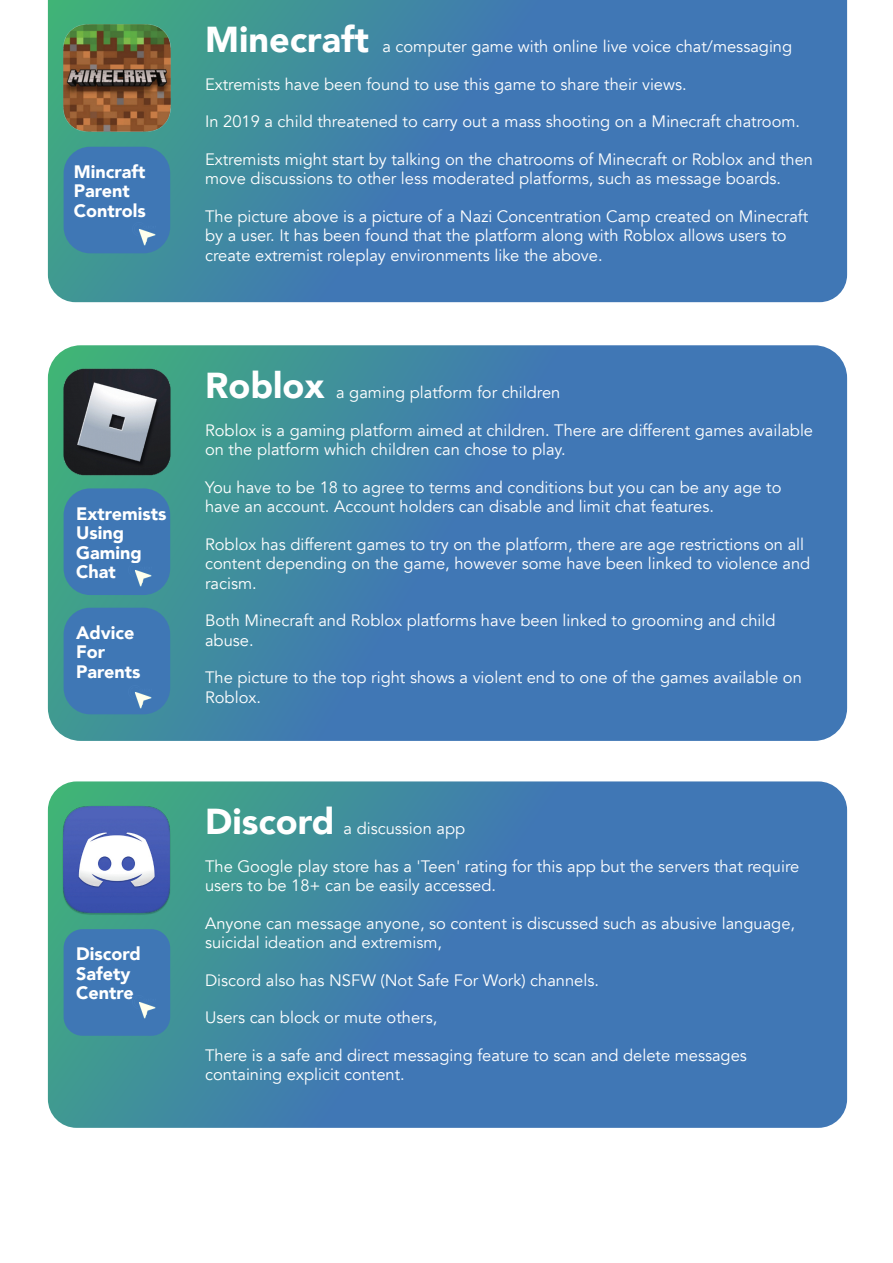
<style>
.page{position:relative;width:893px;height:1263px;background:#fff}
.page>*{position:absolute;margin:0;border:0;box-sizing:border-box;transform-origin:0 0}
.t1{font:900 36px "Avenir";color:#fff}
.t2{font:900 18px/19.5px "Avenir";color:#fff}
.t3{font:16.5px/19.5px "Avenir";color:#fff}
</style>
<div class="page">
<img style="left:48px;top:0;width:799px;height:302px">
<div style="left:64px;top:147px;width:106px;height:106px;background:#3f77b5;border-radius:27px"></div>
<img style="left:139px;top:229px;width:16px;height:16px">
<img style="left:48px;top:345px;width:799px;height:396px;border-radius:33px">
<div style="left:64px;top:488px;width:106px;height:107px;background:#3f77b5;border-radius:27px"></div>
<img style="left:135px;top:570px;width:17px;height:17px">
<div style="left:64px;top:608px;width:106px;height:106px;background:#3f77b5;border-radius:27px"></div>
<img style="left:135px;top:692px;width:17px;height:17px">
<img style="left:48px;top:781px;width:799px;height:347px;border-radius:29px">
<div style="left:64px;top:929px;width:106px;height:107px;background:#3f77b5;border-radius:19px"></div>
<img style="left:132px;top:997px;width:23px;height:22px">
<img style="left:63px;top:24px;width:107px;height:108px">
<img style="left:47px;top:345px;width:158px;height:160px">
<img style="left:51px;top:794px;width:132px;height:131px">
<p class="t2" style="left:74px;top:162px;width:73px">Mincraft<br>Parent<br>Controls</p>
<h1 class="t1" style="left:205px;top:16px;width:165px">Minecraft</h1>
<p class="t3" style="left:205px;top:74px;width:483px">Extremists have been found to use this game to share their views.</p>
<p class="t3" style="left:205px;top:112px;width:597px">In 2019 a child threatened to carry out a mass shooting on a Minecraft chatroom.</p>
<p class="t3" style="left:205px;top:149px;width:609px">Extremists might start by talking on the chatrooms of Minecraft or Roblox and then move discussions to other less moderated platforms, such as message boards.</p>
<p class="t3" style="left:205px;top:206px;width:605px">The picture above is a picture of a Nazi Concentration Camp created on Minecraft by a user. It has been found that the platform along with Roblox allows users to create extremist roleplay environments like the above.</p>
<p class="t3" style="left:382px;top:37px;width:411px">a computer game with online live voice chat/messaging</p>
<p class="t2" style="left:76px;top:504px;width:92px">Extremists<br>Using<br>Gaming<br>Chat</p>
<p class="t2" style="left:76px;top:623px;width:66px">Advice<br>For<br>Parents</p>
<h1 class="t1" style="left:205px;top:362px;width:121px">Roblox</h1>
<p class="t3" style="left:205px;top:420px;width:610px">Roblox is a gaming platform aimed at children. There are different games available on the platform which children can chose to play.</p>
<p class="t3" style="left:205px;top:477px;width:578px">You have to be 18 to agree to terms and conditions but you can be any age to have an account. Account holders can disable and limit chat features.</p>
<p class="t3" style="left:205px;top:534px;width:607px">Roblox has different games to try on the platform, there are age restrictions on all content depending on the game, however some have been linked to violence and racism.</p>
<p class="t3" style="left:205px;top:611px;width:572px">Both Minecraft and Roblox platforms have been linked to grooming and child abuse.</p>
<p class="t3" style="left:205px;top:668px;width:598px">The picture to the top right shows a violent end to one of the games available on<br>Roblox.</p>
<p class="t3" style="left:336px;top:383px;width:226px">a gaming platform for children</p>
<p class="t2" style="left:76px;top:945px;width:66px">Discord<br>Safety<br>Centre</p>
<h1 class="t1" style="left:205px;top:798px;width:131px">Discord</h1>
<p class="t3" style="left:205px;top:856px;width:596px">The Google play store has a 'Teen' rating for this app but the servers that require users to be 18+ can be easily accessed.</p>
<p class="t3" style="left:205px;top:913px;width:591px">Anyone can message anyone, so content is discussed such as abusive language, suicidal ideation and extremism,</p>
<p class="t3" style="left:205px;top:970px;width:395px">Discord also has NSFW (Not Safe For Work) channels.</p>
<p class="t3" style="left:205px;top:1008px;width:234px">Users can block or mute others,</p>
<p class="t3" style="left:205px;top:1045px;width:543px">There is a safe and direct messaging feature to scan and delete messages containing explicit content.</p>
<p class="t3" style="left:344px;top:818px;width:123px">a discussion app</p>
</div>
